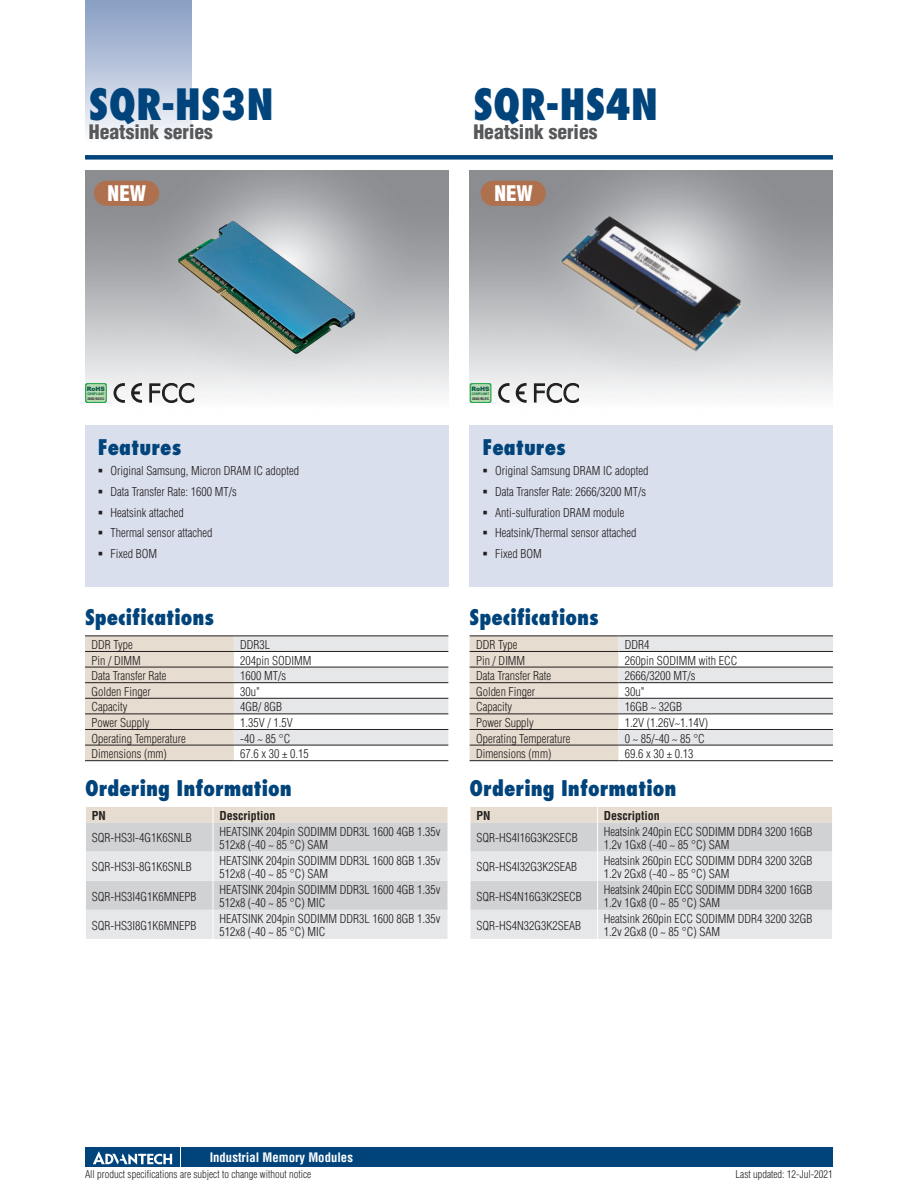
<style>
.page{position:relative;width:918px;height:1188px;background:#fff}
.page>*{position:absolute;margin:0;border:0;box-sizing:border-box;transform-origin:0 0}
.t1{font:800 condensed 42px "Futura";color:#00447b}
.t2{font:800 condensed 21px "Futura";color:#00447b}
.t3{font:900 condensed 21px "Helvetica";color:#fff}
.t4{font:900 condensed 19.5px "Helvetica";color:#57585a}
.t5{font:700 condensed 12.75px "Helvetica";color:#fff}
.t6{font:300 condensed 12px/20.7px "Helvetica";color:#231f20}
.t7{font:700 condensed 12px "Helvetica";color:#231f20}
.t8{font:300 condensed 10.5px "Helvetica";color:#231f20}
.t9{font:900 6px "Arial";color:#0c5447}
.t10{font:700 condensed 3.3px "Helvetica";color:#231f20;scale:1.11 1}
.t11{font:700 condensed 3.3px "Helvetica";color:#0c6a39;scale:1.05 1}
</style>
<div class="page">
<div style="left:85px;top:155px;width:748px;height:5px;background:#00447b"></div>
<div style="left:85px;top:0;width:106px;height:143px;background:linear-gradient(to bottom,#849bc1,#f9fafc)"></div>
<div style="left:182px;top:1147px;width:651px;height:20px;background:#00447b"></div>
<div style="left:85px;top:1147px;width:95px;height:20px;background:#00447b"></div>
<svg style="left:93px;top:1151px;width:79px;height:14px"></svg>
<div style="left:85px;top:425px;width:363px;height:162px;background:#d9dfec"></div>
<div style="left:470px;top:425px;width:363px;height:162px;background:#d9dfec"></div>
<img style="left:470px;top:170px;width:363px;height:233px">
<img style="left:85px;top:170px;width:363px;height:233px">
<svg style="left:85px;top:636px;width:363px;height:124px"></svg>
<hr style="left:85px;top:635px;width:149px;height:1px;background:#231f20">
<hr style="left:234px;top:635px;width:214px;height:1px;background:#231f20">
<hr style="left:85px;top:651px;width:149px;height:1px;background:#231f20">
<hr style="left:234px;top:651px;width:214px;height:1px;background:#231f20">
<hr style="left:85px;top:667px;width:149px;height:1px;background:#231f20">
<hr style="left:234px;top:667px;width:214px;height:1px;background:#231f20">
<hr style="left:85px;top:682px;width:149px;height:1px;background:#231f20">
<hr style="left:234px;top:682px;width:214px;height:1px;background:#231f20">
<hr style="left:85px;top:698px;width:149px;height:1px;background:#231f20">
<hr style="left:234px;top:698px;width:214px;height:1px;background:#231f20">
<hr style="left:85px;top:714px;width:149px;height:1px;background:#231f20">
<hr style="left:234px;top:714px;width:214px;height:1px;background:#231f20">
<hr style="left:85px;top:729px;width:149px;height:1px;background:#231f20">
<hr style="left:234px;top:729px;width:214px;height:1px;background:#231f20">
<hr style="left:85px;top:745px;width:149px;height:1px;background:#231f20">
<hr style="left:234px;top:745px;width:214px;height:1px;background:#231f20">
<hr style="left:85px;top:760px;width:149px;height:1px;background:#231f20">
<hr style="left:234px;top:760px;width:214px;height:1px;background:#231f20">
<svg style="left:86px;top:807px;width:362px;height:132px;background:#dddcdd"></svg>
<svg style="left:470px;top:636px;width:363px;height:124px"></svg>
<hr style="left:470px;top:635px;width:148px;height:1px;background:#231f20">
<hr style="left:618px;top:635px;width:215px;height:1px;background:#231f20">
<hr style="left:470px;top:651px;width:148px;height:1px;background:#231f20">
<hr style="left:618px;top:651px;width:215px;height:1px;background:#231f20">
<hr style="left:470px;top:667px;width:148px;height:1px;background:#231f20">
<hr style="left:618px;top:667px;width:215px;height:1px;background:#231f20">
<hr style="left:470px;top:682px;width:148px;height:1px;background:#231f20">
<hr style="left:618px;top:682px;width:215px;height:1px;background:#231f20">
<hr style="left:470px;top:698px;width:148px;height:1px;background:#231f20">
<hr style="left:618px;top:698px;width:215px;height:1px;background:#231f20">
<hr style="left:470px;top:714px;width:148px;height:1px;background:#231f20">
<hr style="left:618px;top:714px;width:215px;height:1px;background:#231f20">
<hr style="left:470px;top:729px;width:148px;height:1px;background:#231f20">
<hr style="left:618px;top:729px;width:215px;height:1px;background:#231f20">
<hr style="left:470px;top:745px;width:148px;height:1px;background:#231f20">
<hr style="left:618px;top:745px;width:215px;height:1px;background:#231f20">
<hr style="left:470px;top:760px;width:148px;height:1px;background:#231f20">
<hr style="left:618px;top:760px;width:215px;height:1px;background:#231f20">
<svg style="left:470px;top:807px;width:362px;height:132px;background:#dddcdd"></svg>
<div style="left:94px;top:181px;width:65px;height:25px;background:#af704e;border-radius:13px"></div>
<div style="left:481px;top:181px;width:65px;height:25px;background:#af704e;border-radius:13px"></div>
<div style="left:85px;top:383px;width:22px;height:20px;background:#28a54d;border-radius:2px"></div>
<div style="left:86px;top:384px;width:20px;height:18px;background:#b8dbb4;border-radius:2px"></div>
<svg style="left:470px;top:383px;width:21px;height:20px"></svg>
<div style="left:471px;top:384px;width:19px;height:18px;background:#b8dbb4;border-radius:2px"></div>
<svg style="left:114px;top:383px;width:11px;height:20px"></svg>
<svg style="left:131px;top:383px;width:11px;height:20px"></svg>
<svg style="left:498px;top:383px;width:12px;height:20px"></svg>
<svg style="left:516px;top:383px;width:11px;height:20px"></svg>
<svg style="left:149px;top:383px;width:46px;height:20px"></svg>
<svg style="left:534px;top:383px;width:45px;height:20px"></svg>
<img style="left:163px;top:203px;width:208px;height:169px">
<img style="left:545px;top:199px;width:213px;height:170px">
<h1 class="t1" style="left:89px;top:78px;width:186px">SQR-HS3N</h1>
<h3 class="t4" style="left:89px;top:120px;width:126px">Heatsink series</h3>
<h1 class="t1" style="left:473px;top:78px;width:186px">SQR-HS4N</h1>
<h3 class="t4" style="left:473px;top:120px;width:126px">Heatsink series</h3>
<h2 class="t3" style="left:108px;top:180px;width:40px">NEW</h2>
<h2 class="t3" style="left:494px;top:180px;width:40px">NEW</h2>
<p class="t9" style="left:87px;top:384px;width:20px">RoHS</p>
<p class="t11" style="left:87px;top:392px;width:18px">COMPLIANT</p>
<p class="t10" style="left:87px;top:397px;width:17px">2002/95/EC</p>
<h2 class="t2" style="left:98px;top:434px;width:85px">Features</h2>
<p class="t6" style="left:111px;top:461px;width:190px">Original Samsung, Micron DRAM IC adopted<br>Data Transfer Rate: 1600 MT/s<br>Heatsink attached<br>Thermal sensor attached<br>Fixed BOM</p>
<h2 class="t2" style="left:85px;top:604px;width:131px">Specifications</h2>
<p class="t6" style="left:91px;top:634px;width:43px">DDR Type</p>
<p class="t6" style="left:240px;top:634px;width:31px">DDR3L</p>
<p class="t6" style="left:91px;top:650px;width:51px">Pin / DIMM</p>
<p class="t6" style="left:240px;top:650px;width:73px">204pin SODIMM</p>
<p class="t6" style="left:91px;top:665px;width:77px">Data Transfer Rate</p>
<p class="t6" style="left:240px;top:665px;width:47px">1600 MT/s</p>
<p class="t6" style="left:91px;top:681px;width:61px">Golden Finger</p>
<p class="t6" style="left:240px;top:681px;width:21px">30u"</p>
<p class="t6" style="left:91px;top:697px;width:37px">Capacity</p>
<p class="t6" style="left:240px;top:697px;width:43px">4GB/ 8GB</p>
<p class="t6" style="left:91px;top:712px;width:59px">Power Supply</p>
<p class="t6" style="left:240px;top:712px;width:54px">1.35V / 1.5V</p>
<p class="t6" style="left:91px;top:728px;width:96px">Operating Temperature</p>
<p class="t6" style="left:240px;top:728px;width:52px">-40 ~ 85 °C</p>
<p class="t6" style="left:91px;top:743px;width:77px">Dimensions (mm)</p>
<p class="t6" style="left:240px;top:743px;width:70px">67.6 x 30 ± 0.15</p>
<h2 class="t2" style="left:85px;top:775px;width:208px">Ordering Information</h2>
<p class="t7" style="left:92px;top:808px;width:16px">PN</p>
<p class="t7" style="left:219px;top:808px;width:57px">Description</p>
<p class="t6" style="left:92px;top:828px;width:101px">SQR-HS3I-4G1K6SNLB</p>
<p class="t6" style="left:219px;top:824px;width:223px;line-height:13.5px">HEATSINK 204pin SODIMM DDR3L 1600 4GB 1.35v<br>512x8 (-40 ~ 85 °C) SAM</p>
<p class="t6" style="left:92px;top:857px;width:101px">SQR-HS3I-8G1K6SNLB</p>
<p class="t6" style="left:219px;top:854px;width:223px;line-height:13.5px">HEATSINK 204pin SODIMM DDR3L 1600 8GB 1.35v<br>512x8 (-40 ~ 85 °C) SAM</p>
<p class="t6" style="left:92px;top:886px;width:106px">SQR-HS3I4G1K6MNEPB</p>
<p class="t6" style="left:219px;top:883px;width:223px;line-height:13.5px">HEATSINK 204pin SODIMM DDR3L 1600 4GB 1.35v<br>512x8 (-40 ~ 85 °C) MIC</p>
<p class="t6" style="left:92px;top:915px;width:106px">SQR-HS3I8G1K6MNEPB</p>
<p class="t6" style="left:219px;top:912px;width:223px;line-height:13.5px">HEATSINK 204pin SODIMM DDR3L 1600 8GB 1.35v<br>512x8 (-40 ~ 85 °C) MIC</p>
<p class="t9" style="left:472px;top:384px;width:20px">RoHS</p>
<p class="t11" style="left:472px;top:392px;width:18px">COMPLIANT</p>
<p class="t10" style="left:472px;top:397px;width:17px">2002/95/EC</p>
<h2 class="t2" style="left:482px;top:434px;width:85px">Features</h2>
<p class="t6" style="left:495px;top:461px;width:155px">Original Samsung DRAM IC adopted<br>Data Transfer Rate: 2666/3200 MT/s<br>Anti-sulfuration DRAM module<br>Heatsink/Thermal sensor attached<br>Fixed BOM</p>
<h2 class="t2" style="left:470px;top:604px;width:131px">Specifications</h2>
<p class="t6" style="left:476px;top:634px;width:43px">DDR Type</p>
<p class="t6" style="left:625px;top:634px;width:26px">DDR4</p>
<p class="t6" style="left:476px;top:650px;width:51px">Pin / DIMM</p>
<p class="t6" style="left:625px;top:650px;width:114px">260pin SODIMM with ECC</p>
<p class="t6" style="left:476px;top:665px;width:77px">Data Transfer Rate</p>
<p class="t6" style="left:625px;top:665px;width:72px">2666/3200 MT/s</p>
<p class="t6" style="left:476px;top:681px;width:61px">Golden Finger</p>
<p class="t6" style="left:625px;top:681px;width:21px">30u"</p>
<p class="t6" style="left:476px;top:697px;width:37px">Capacity</p>
<p class="t6" style="left:625px;top:697px;width:59px">16GB ~ 32GB</p>
<p class="t6" style="left:476px;top:712px;width:59px">Power Supply</p>
<p class="t6" style="left:625px;top:712px;width:85px">1.2V (1.26V~1.14V)</p>
<p class="t6" style="left:476px;top:728px;width:96px">Operating Temperature</p>
<p class="t6" style="left:625px;top:728px;width:82px">0 ~ 85/-40 ~ 85 °C</p>
<p class="t6" style="left:476px;top:743px;width:77px">Dimensions (mm)</p>
<p class="t6" style="left:625px;top:743px;width:70px">69.6 x 30 ± 0.13</p>
<h2 class="t2" style="left:470px;top:775px;width:208px">Ordering Information</h2>
<p class="t7" style="left:476px;top:808px;width:16px">PN</p>
<p class="t7" style="left:604px;top:808px;width:57px">Description</p>
<p class="t6" style="left:476px;top:828px;width:103px">SQR-HS4I16G3K2SECB</p>
<p class="t6" style="left:604px;top:824px;width:210px;line-height:13.5px">Heatsink 240pin ECC SODIMM DDR4 3200 16GB<br>1.2v 1Gx8 (-40 ~ 85 °C) SAM</p>
<p class="t6" style="left:476px;top:857px;width:102px">SQR-HS4I32G3K2SEAB</p>
<p class="t6" style="left:604px;top:854px;width:210px;line-height:13.5px">Heatsink 260pin ECC SODIMM DDR4 3200 32GB<br>1.2v 2Gx8 (-40 ~ 85 °C) SAM</p>
<p class="t6" style="left:476px;top:886px;width:107px">SQR-HS4N16G3K2SECB</p>
<p class="t6" style="left:604px;top:883px;width:210px;line-height:13.5px">Heatsink 240pin ECC SODIMM DDR4 3200 16GB<br>1.2v 1Gx8 (0 ~ 85 °C) SAM</p>
<p class="t6" style="left:476px;top:915px;width:106px">SQR-HS4N32G3K2SEAB</p>
<p class="t6" style="left:604px;top:912px;width:210px;line-height:13.5px">Heatsink 260pin ECC SODIMM DDR4 3200 32GB<br>1.2v 2Gx8 (0 ~ 85 °C) SAM</p>
<p class="t5" style="left:210px;top:1150px;width:145px">Industrial Memory Modules</p>
<p class="t8" style="left:85px;top:1167px;width:228px">All product specifications are subject to change without notice</p>
<p class="t8" style="left:736px;top:1167px;width:99px">Last updated: 12-Jul-2021</p>
</div>
